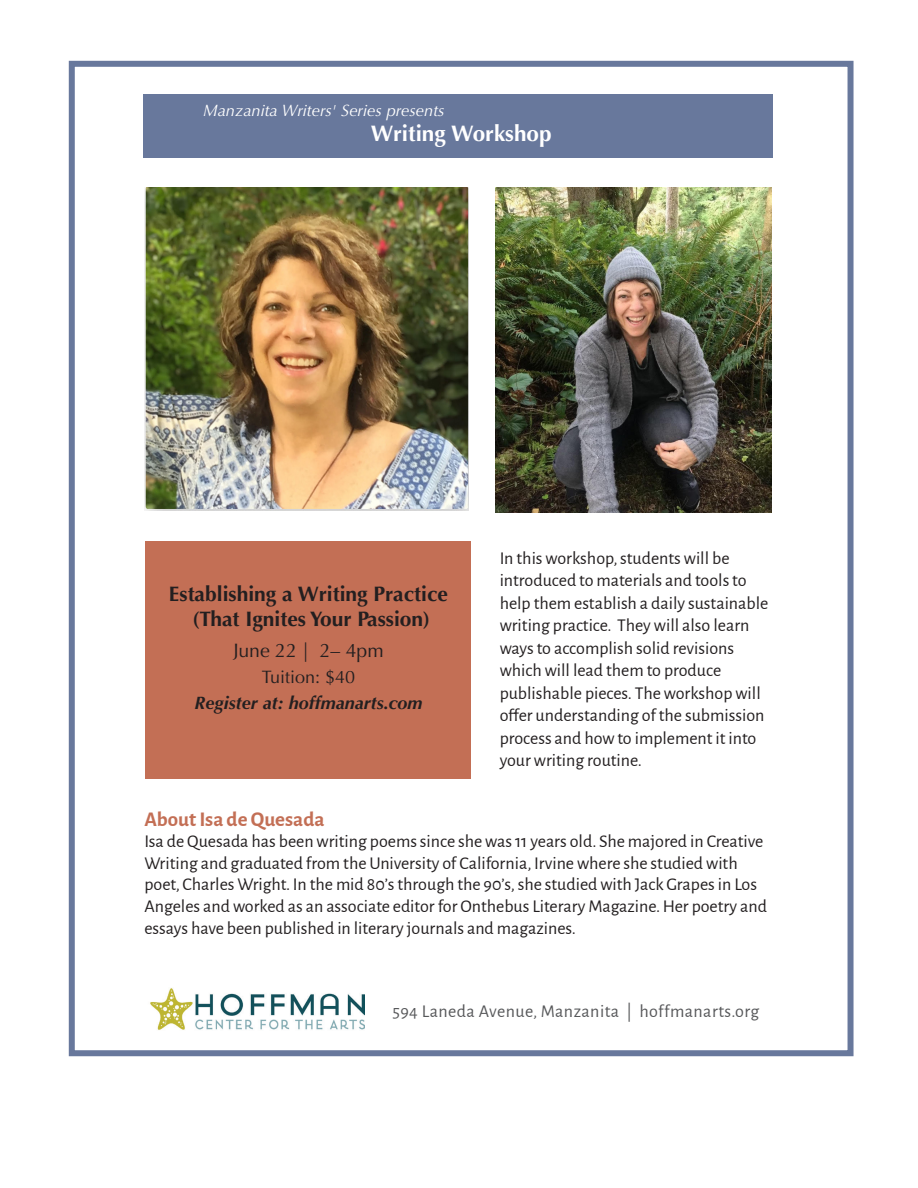
<style>
.page{position:relative;width:918px;height:1188px;background:#fff}
.page>*{position:absolute;margin:0;border:0;box-sizing:border-box;transform-origin:0 0}
.t1{font:700 22.5px "Optima";color:#fff}
.t2{font:700 21px "Optima";color:#231f20}
.t3{font:700 21px "Alegreya Sans";color:#c36f55}
.t4{font:19.5px "Optima";color:#231f20}
.t5{font:18px/22.5px "Alegreya Sans";color:#231f20}
.t6{font:18px "Alegreya Sans";letter-spacing:.025em;color:#57585a}
.t7{font:italic 700 18px "Optima";color:#231f20}
.t8{font:18px "Optima";color:#231f20}
.t9{font:italic 16.5px "Optima";color:#fff}
</style>
<div class="page">
<div style="left:69px;top:61px;width:785px;height:995px;border:6px solid #68789c"></div>
<img style="left:150px;top:988px;width:214px;height:42px">
<div style="left:143px;top:95px;width:630px;height:63px;background:#68789c"></div>
<img style="left:144px;top:188px;width:324px;height:322px">
<img style="left:495px;top:188px;width:277px;height:325px">
<div style="left:145px;top:541px;width:326px;height:237px;background:#c36f55"></div>
<p class="t9" style="left:203px;top:101px;width:243px">Manzanita Writers' Series presents</p>
<p class="t1" style="left:371px;top:121px;width:182px">Writing Workshop</p>
<p class="t2" style="left:169px;top:582px;width:281px">Establishing a Writing Practice</p>
<p class="t2" style="left:193px;top:607px;width:239px">(That Ignites Your Passion)</p>
<p class="t4" style="left:233px;top:639px;width:152px">June 22 | 2– 4pm</p>
<p class="t8" style="left:262px;top:667px;width:95px">Tuition: $40</p>
<p class="t7" style="left:195px;top:693px;width:230px">Register at: hoffmanarts.com</p>
<p class="t5" style="left:500px;top:546px;width:270px">In this workshop, students will be introduced to materials and tools to help them establish a daily sustainable writing practice. They will also learn ways to accomplish solid revisions which will lead them to produce publishable pieces. The workshop will offer understanding of the submission process and how to implement it into your writing routine.</p>
<p class="t3" style="left:144px;top:804px;width:182px">About Isa de Quesada</p>
<p class="t5" style="left:144px;top:830px;width:624px;line-height:21.6px">Isa de Quesada has been writing poems since she was 11 years old. She majored in Creative Writing and graduated from the University of California, Irvine where she studied with poet, Charles Wright. In the mid 80’s through the 90’s, she studied with Jack Grapes in Los Angeles and worked as an associate editor for Onthebus Literary Magazine. Her poetry and essays have been published in literary journals and magazines.</p>
<p class="t6" style="left:392px;top:999px;width:368px">594 Laneda Avenue, Manzanita | hoffmanarts.org</p>
</div>
